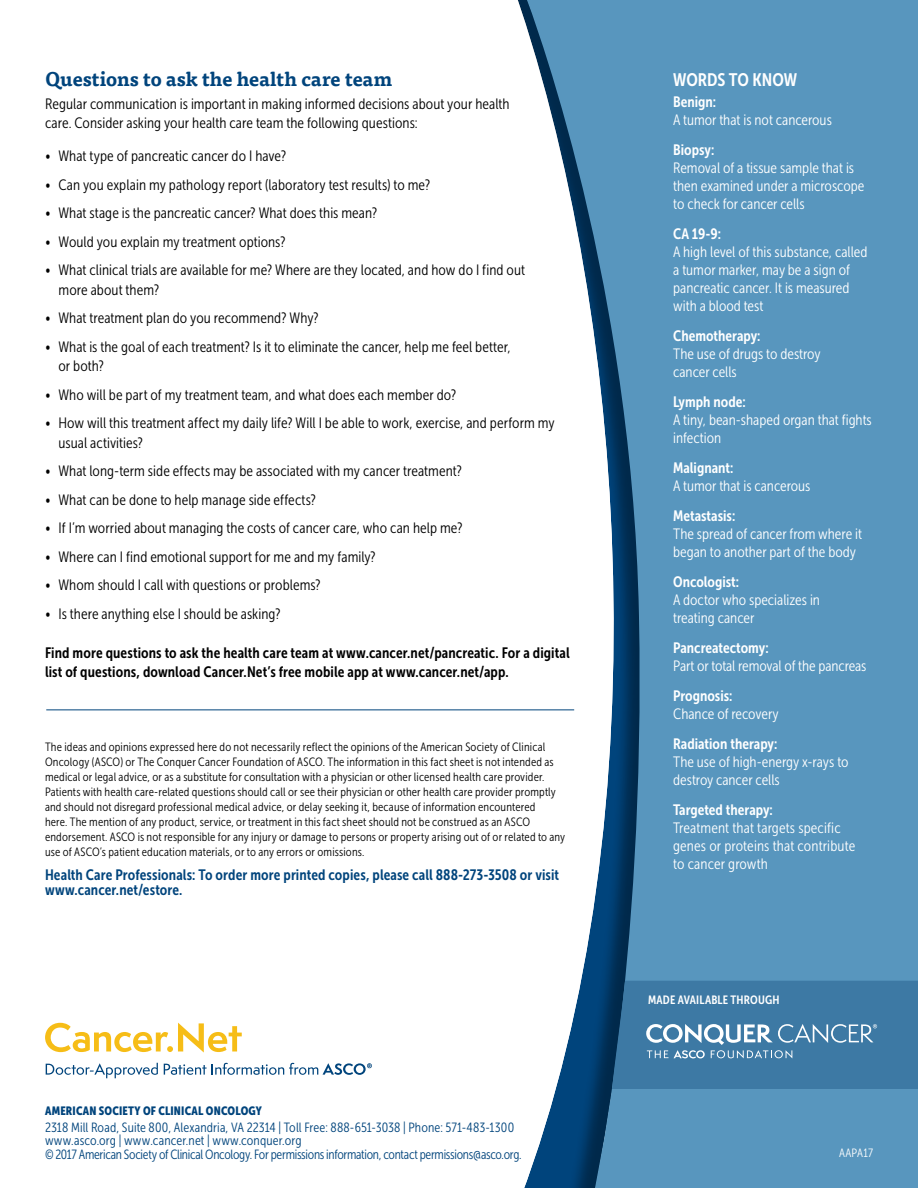
<style>
.page{position:relative;width:918px;height:1188px;background:#fff}
.page>*{position:absolute;margin:0;border:0;box-sizing:border-box;transform-origin:0 0}
.t1{font:700 19.5px "Tisa Pro";color:#00447c}
.t2{font:18px "Museo Sans Cond 700";letter-spacing:-.005em;color:#fff}
.t3{font:15px/19.5px "Museo Sans Cond 300";letter-spacing:.005em;color:#000}
.t4{font:15px/18px "Museo Sans Cond 300";color:#fff}
.t5{font:15px/19.5px "Museo Sans Cond 700";letter-spacing:.01em;color:#000}
.t6{font:15px/15px "Museo Sans Cond 700";letter-spacing:.005em;color:#00447c}
.t7{font:13.35px/13.5px "Museo Sans Cond 300";letter-spacing:-.01em;color:#00447c}
.t8{font:12px/15px "Museo Sans Cond 300";letter-spacing:.015em;color:#000}
.t9{font:12px "Museo Sans Cond 900";letter-spacing:.015em;color:#00447c}
.t10{font:12px "Museo Sans Cond 700";letter-spacing:.015em;color:#fff}
.t11{font:12px "Museo Sans Cond 300";letter-spacing:.015em;color:#fff}
.s1{font-family:"Museo Sans Cond 700"}
</style>
<div class="page">
<svg style="left:522px;top:0;width:396px;height:1188px;fill:#5896be"></svg>
<svg style="left:612px;top:981px;width:306px;height:108px"></svg>
<svg style="left:45px;top:1023px;width:197px;height:30px"></svg>
<svg style="left:46px;top:1063px;width:112px;height:15px"></svg>
<svg style="left:164px;top:1063px;width:208px;height:12px"></svg>
<hr style="left:46px;top:710px;width:528px;height:1px;background:#00447c">
<p class="t1" style="left:45px;top:63px;width:349px">Questions to ask the health care team</p>
<p class="t3" style="left:45px;top:94px;width:466px">Regular communication is important in making informed decisions about your health care. Consider asking your health care team the following questions:</p>
<p class="t3" style="left:45px;top:146px;width:243px">• What type of pancreatic cancer do I have?</p>
<p class="t3" style="left:45px;top:175px;width:387px">• Can you explain my pathology report (laboratory test results) to me?</p>
<p class="t3" style="left:45px;top:203px;width:334px">• What stage is the pancreatic cancer? What does this mean?</p>
<p class="t3" style="left:45px;top:232px;width:242px">• Would you explain my treatment options?</p>
<p class="t3" style="left:58px;top:260px;width:468px;text-indent:-14px">• What clinical trials are available for me? Where are they located, and how do I find out more about them?</p>
<p class="t3" style="left:45px;top:308px;width:275px">• What treatment plan do you recommend? Why?</p>
<p class="t3" style="left:59px;top:337px;width:454px;text-indent:-14px">• What is the goal of each treatment? Is it to eliminate the cancer, help me feel better, or both?</p>
<p class="t3" style="left:45px;top:385px;width:413px">• Who will be part of my treatment team, and what does each member do?</p>
<p class="t3" style="left:59px;top:413px;width:498px;text-indent:-14px">• How will this treatment affect my daily life? Will I be able to work, exercise, and perform my usual activities?</p>
<p class="t3" style="left:45px;top:461px;width:418px">• What long-term side effects may be associated with my cancer treatment?</p>
<p class="t3" style="left:45px;top:490px;width:273px">• What can be done to help manage side effects?</p>
<p class="t3" style="left:45px;top:518px;width:419px">• If I’m worried about managing the costs of cancer care, who can help me?</p>
<p class="t3" style="left:45px;top:547px;width:332px">• Where can I find emotional support for me and my family?</p>
<p class="t3" style="left:45px;top:575px;width:277px">• Whom should I call with questions or problems?</p>
<p class="t3" style="left:45px;top:604px;width:237px">• Is there anything else I should be asking?</p>
<p class="t5" style="left:45px;top:643px;width:526px">Find more questions to ask the health care team at www.cancer.net/pancreatic. For a digital list of questions, download Cancer.Net’s free mobile app at www.cancer.net/app.</p>
<p class="t8" style="left:45px;top:739px;width:522px">The ideas and opinions expressed here do not necessarily reflect the opinions of the American Society of Clinical Oncology (ASCO) or The Conquer Cancer Foundation of ASCO. The information in this fact sheet is not intended as medical or legal advice, or as a substitute for consultation with a physician or other licensed health care provider.<br>Patients with health care-related questions should call or see their physician or other health care provider promptly and should not disregard professional medical advice, or delay seeking it, because of information encountered<br>here. The mention of any product, service, or treatment in this fact sheet should not be construed as an ASCO endorsement. ASCO is not responsible for any injury or damage to persons or property arising out of or related to any use of ASCO’s patient education materials, or to any errors or omissions.</p>
<p class="t6" style="left:45px;top:867px;width:516px">Health Care Professionals: To order more printed copies, please call 888-273-3508 or visit www.cancer.net/estore.</p>
<p class="t9" style="left:45px;top:1104px;width:218px">AMERICAN SOCIETY OF CLINICAL ONCOLOGY</p>
<p class="t7" style="left:45px;top:1120px;width:478px">2318 Mill Road, Suite 800, Alexandria, VA 22314 | Toll Free: 888-651-3038 | Phone: 571-483-1300 www.asco.org | www.cancer.net | www.conquer.org<br>© 2017 American Society of Clinical Oncology. For permissions information, contact permissions@asco.org.</p>
<p class="t2" style="left:673px;top:69px;width:125px">WORDS TO KNOW</p>
<p class="t4" style="left:673px;top:92px;width:160px"><span class="s1">Benign:<br></span>A tumor that is not cancerous</p>
<p class="t4" style="left:673px;top:140px;width:193px"><span class="s1">Biopsy:<br></span>Removal of a tissue sample that is then examined under a microscope to check for cancer cells</p>
<p class="t4" style="left:673px;top:224px;width:196px"><span class="s1">CA 19-9:<br></span>A high level of this substance, called a tumor marker, may be a sign of pancreatic cancer. It is measured with a blood test</p>
<p class="t4" style="left:673px;top:326px;width:149px"><span class="s1">Chemotherapy:<br></span>The use of drugs to destroy cancer cells</p>
<p class="t4" style="left:673px;top:392px;width:200px"><span class="s1">Lymph node:<br></span>A tiny, bean-shaped organ that fights infection</p>
<p class="t4" style="left:673px;top:458px;width:139px"><span class="s1">Malignant:<br></span>A tumor that is cancerous</p>
<p class="t4" style="left:673px;top:506px;width:190px"><span class="s1">Metastasis:<br></span>The spread of cancer from where it began to another part of the body</p>
<p class="t4" style="left:673px;top:572px;width:148px"><span class="s1">Oncologist:<br></span>A doctor who specializes in treating cancer</p>
<p class="t4" style="left:673px;top:638px;width:195px"><span class="s1">Pancreatectomy:<br></span>Part or total removal of the pancreas</p>
<p class="t4" style="left:673px;top:686px;width:107px"><span class="s1">Prognosis:<br></span>Chance of recovery</p>
<p class="t4" style="left:673px;top:734px;width:177px"><span class="s1">Radiation therapy:<br></span>The use of high-energy x-rays to destroy cancer cells</p>
<p class="t4" style="left:673px;top:800px;width:184px"><span class="s1">Targeted therapy:<br></span>Treatment that targets specific genes or proteins that contribute to cancer growth</p>
<p class="t10" style="left:648px;top:994px;width:133px">MADE AVAILABLE THROUGH</p>
<p class="t11" style="left:839px;top:1146px;width:35px">AAPA17</p>
</div>
